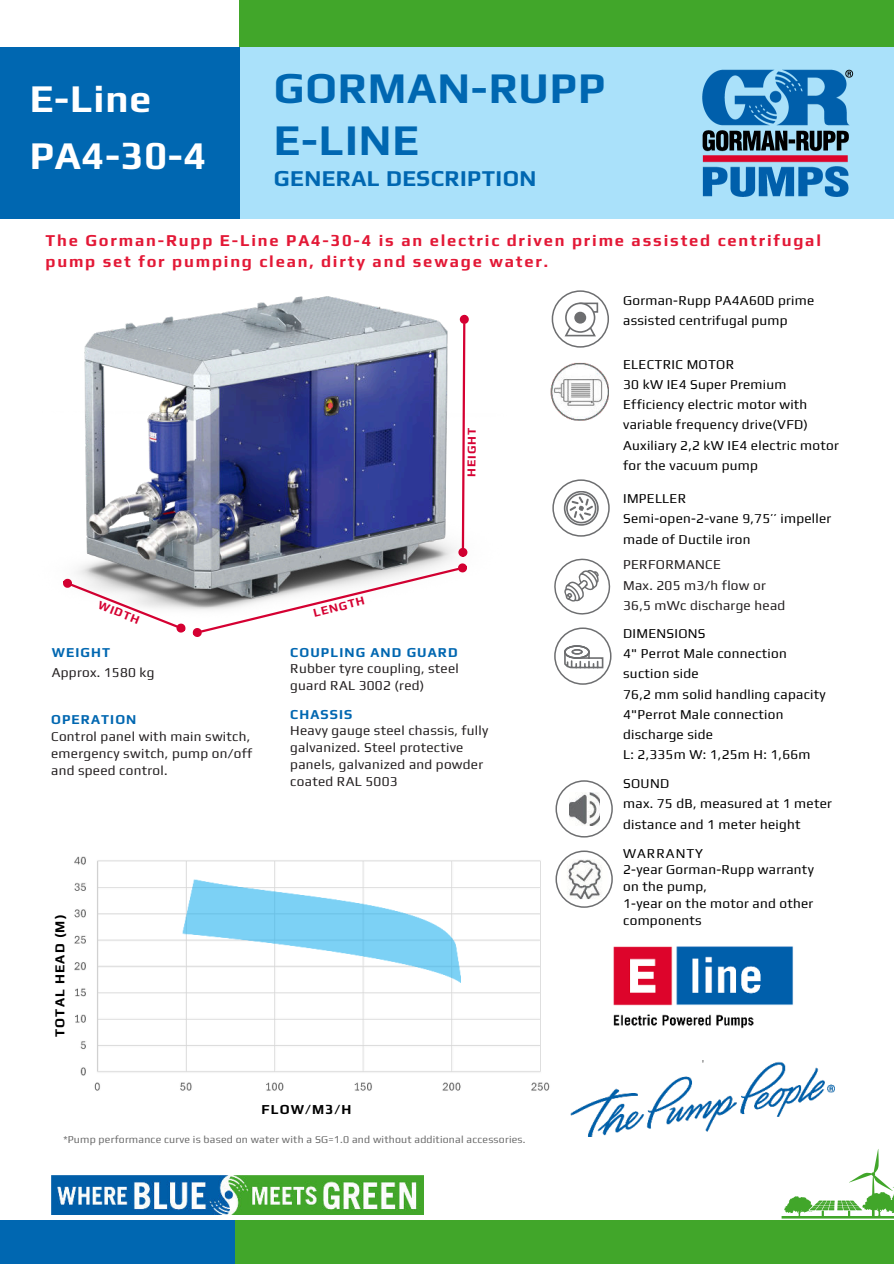
<style>
.page{position:relative;width:894px;height:1264px;background:#fff}
.page>*{position:absolute;margin:0;border:0;box-sizing:border-box;transform-origin:0 0}
.t1{font:700 43.5px/51.8px "Play";letter-spacing:.02em;color:#0067b1}
.t2{font:700 39px/57.3px "Play";letter-spacing:.02em;color:#fff}
.t3{font:700 37.5px/55.2px "Play";letter-spacing:.02em;color:#fff}
.t4{font:700 22.5px "Play";letter-spacing:.02em;color:#0067b1}
.t5{font:700 16.5px/20.2px "Play";letter-spacing:.11em;color:#e31836}
.t6{font:700 13.65px "Play";letter-spacing:.08em;color:#000}
.t7{font:13.5px/20.2px "Play";letter-spacing:.02em;color:#000}
.t8{font:13.5px/16.8px "Play";letter-spacing:.02em;color:#231f20}
.t9{font:700 13.5px "Play";letter-spacing:.08em;color:#0067b1}
.t10{font:700 12px "Play";letter-spacing:.07em;color:#d50032}
.t11{font:10.5px "Play";letter-spacing:.02em;color:#6b6b6b}
</style>
<div class="page">
<div style="left:234px;top:1220px;width:659px;height:43px;background:#41a62a"></div>
<div style="left:0;top:1220px;width:234px;height:43px;background:#0067b1"></div>
<svg style="left:555px;top:780px;width:57px;height:57px"></svg>
<svg style="left:781px;top:1149px;width:112px;height:69px"></svg>
<img style="left:570px;top:1060px;width:264px;height:76px">
<div style="left:239px;top:47px;width:654px;height:172px;background:#aae1fa"></div>
<div style="left:0;top:47px;width:239px;height:172px;background:#0067b1"></div>
<div style="left:239px;top:0;width:654px;height:47px;background:#41a62a"></div>
<img style="left:702px;top:69px;width:152px;height:128px">
<img style="left:51px;top:1175px;width:372px;height:39px">
<img style="left:613px;top:946px;width:180px;height:83px">
<div style="left:192px;top:627px;width:10px;height:10px;border:2px solid #d50032;border-radius:3px"></div>
<img style="left:63px;top:290px;width:538px;height:346px">
<img style="left:74px;top:856px;width:476px;height:235px">
<img style="left:183px;top:879px;width:277px;height:103px">
<svg style="left:555px;top:850px;width:57px;height:57px"></svg>
<img style="left:550px;top:362px;width:58px;height:59px">
<svg style="left:552px;top:291px;width:56px;height:56px"></svg>
<svg style="left:563px;top:302px;width:35px;height:36px"></svg>
<svg style="left:565px;top:303px;width:29px;height:29px"></svg>
<div style="left:565px;top:302px;width:30px;height:31px;border:2px solid #6d6e70;border-radius:50%"></div>
<div style="left:575px;top:312px;width:10px;height:11px;background:#6d6e70;border-radius:50%"></div>
<div style="left:574px;top:312px;width:12px;height:11px;border:2px solid #6d6e70;border-radius:50%"></div>
<div style="left:551px;top:290px;width:58px;height:57px;border:1px solid #6d6e70;border-radius:50%"></div>
<svg style="left:553px;top:557px;width:58px;height:58px"></svg>
<div style="left:554px;top:628px;width:56px;height:56px;background:#fff;border-radius:50%"></div>
<div style="left:564px;top:645px;width:25px;height:14px;border:2px solid #6d6e70;border-radius:50%"></div>
<svg style="left:564px;top:648px;width:40px;height:21px"></svg>
<div style="left:554px;top:627px;width:57px;height:57px;border:1px solid #6d6e70;border-radius:50%"></div>
<div style="left:553px;top:480px;width:55px;height:56px;background:#fff;border-radius:50%"></div>
<svg style="left:563px;top:491px;width:36px;height:35px"></svg>
<div style="left:552px;top:479px;width:57px;height:57px;border:1px solid #6d6e70;border-radius:50%"></div>
<h2 class="t2" style="left:30px;top:67px;width:178px">E-Line<br>PA4-30-4</h2>
<h3 class="t3" style="left:51px;top:68px;width:118px">E-Line<br>T2-xx</h3>
<h1 class="t1" style="left:274px;top:59px;width:333px">GORMAN-RUPP<br>E-LINE</h1>
<h3 class="t4" style="left:274px;top:163px;width:264px">GENERAL DESCRIPTION</h3>
<p class="t5" style="left:45px;top:229px;width:776px">The Gorman-Rupp E-Line PA4-30-4 is an electric driven prime assisted centrifugal pump set for pumping clean, dirty and sewage water.</p>
<p class="t10" style="left:463px;top:477px;width:50px;rotate:-90deg">HEIGHT</p>
<p class="t10" style="left:102px;top:596px;width:45px;rotate:22deg">WIDTH</p>
<p class="t9" style="left:52px;top:643px;width:60px">WEIGHT</p>
<p class="t8" style="left:52px;top:662px;width:104px">Approx. 1580 kg</p>
<p class="t9" style="left:51px;top:710px;width:87px">OPERATION</p>
<p class="t8" style="left:51px;top:727px;width:203px">Control panel with main switch, emergency switch, pump on/off and speed control.</p>
<p class="t10" style="left:311px;top:604px;width:54px;rotate:-14deg">LENGTH</p>
<p class="t9" style="left:290px;top:642px;width:169px">COUPLING AND GUARD</p>
<p class="t8" style="left:290px;top:659px;width:170px">Rubber tyre coupling, steel guard RAL 3002 (red)</p>
<p class="t9" style="left:290px;top:704px;width:63px">CHASSIS</p>
<p class="t8" style="left:290px;top:721px;width:199px">Heavy gauge steel chassis, fully galvanized. Steel protective panels, galvanized and powder coated RAL 5003</p>
<p class="t6" style="left:50px;top:1036px;width:124px;rotate:-90deg">TOTAL HEAD (M)</p>
<p class="t6" style="left:261px;top:1099px;width:91px">FLOW/M3/H</p>
<p class="t11" style="left:63px;top:1131px;width:463px">*Pump performance curve is based on water with a SG=1.0 and without additional accessories.</p>
<p class="t7" style="left:623px;top:289px;width:192px">Gorman-Rupp PA4A60D prime assisted centrifugal pump</p>
<p class="t7" style="left:623px;top:353px;width:217px">ELECTRIC MOTOR<br>30 kW IE4 Super Premium<br>Efficiency electric motor with variable frequency drive(VFD)<br>Auxiliary 2,2 kW IE4 electric motor for the vacuum pump</p>
<p class="t7" style="left:623px;top:487px;width:209px">IMPELLER<br>Semi-open-2-vane 9,75’’ impeller made of Ductile iron</p>
<p class="t8" style="left:623px;top:553px;width:163px;line-height:20.2px">PERFORMANCE<br>Max. 205 m3/h flow or<br>36,5 mWc discharge head</p>
<p class="t7" style="left:623px;top:622px;width:204px">DIMENSIONS<br>4" Perrot Male connection suction side<br>76,2 mm solid handling capacity<br>4"Perrot Male connection discharge side<br>L: 2,335m W: 1,25m H: 1,66m</p>
<p class="t7" style="left:623px;top:772px;width:210px">SOUND<br>max. 75 dB, measured at 1 meter distance and 1 meter height</p>
<p class="t7" style="left:623px;top:843px;width:192px;line-height:16.8px">WARRANTY<br>2-year Gorman-Rupp warranty on the pump,<br>1-year on the motor and other components</p>
</div>
